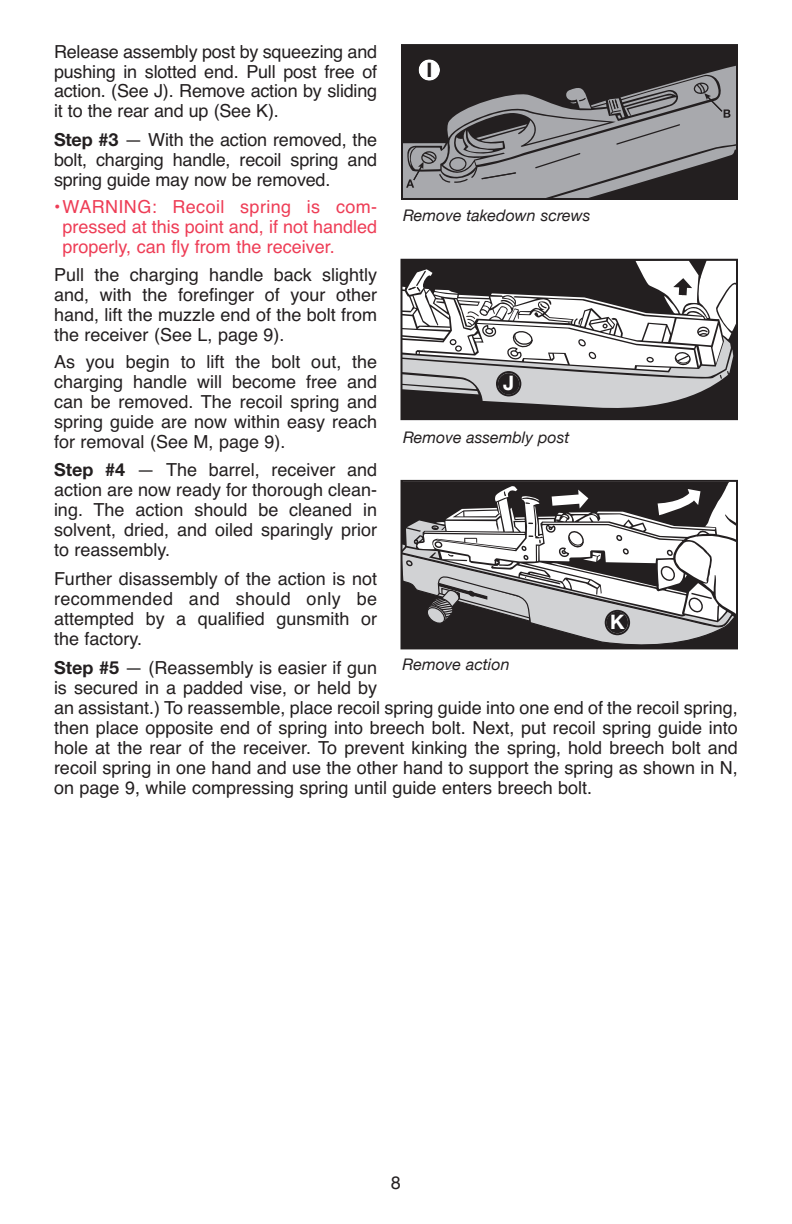
<style>
.page{position:relative;width:792px;height:1224px;background:#fff}
.page>*{position:absolute;margin:0;border:0;box-sizing:border-box;transform-origin:0 0}
.t1{font:700 20px "Helvetica Neue";color:#fff}
.t2{font:700 20px "Helvetica Neue";color:#231f20}
.t3{font:18px/20px "Helvetica";color:#231f20;text-align:justify}
.t4{font:18px/20px "Helvetica";color:#ee3d56;text-align:justify}
.t5{font:18px "Helvetica Neue";color:#231f20}
.t6{font:italic 16px "Helvetica Neue";color:#231f20}
.s1{font-family:"Helvetica Neue";font-weight:700}
</style>
<div class="page">
<div style="left:403px;top:49px;width:333px;height:149px;background:#231f20"></div>
<div style="left:401px;top:44px;width:337px;height:156px;border:2px solid #231f20"></div>
<svg style="left:405px;top:57px;width:331px;height:141px"></svg>
<div style="left:402px;top:261px;width:334px;height:157px;background:#231f20"></div>
<div style="left:400px;top:259px;width:338px;height:161px;border:2px solid #231f20"></div>
<svg style="left:402px;top:261px;width:334px;height:151px"></svg>
<div style="left:400px;top:480px;width:338px;height:169px;border:2px solid #231f20"></div>
<svg style="left:402px;top:482px;width:334px;height:165px"></svg>
<p class="t3" style="left:54px;top:43px;width:325px">Release assembly post by squeezing and pushing in slotted end. Pull post free of action. (See J). Remove action by sliding it to the rear and up (See K).</p>
<p class="t3" style="left:54px;top:132px;width:325px"><span class="s1">Step #3</span> — With the action removed, the bolt, charging handle, recoil spring and spring guide may now be removed.</p>
<p class="t4" style="left:63px;top:199px;width:316px;text-indent:-9px">•WARNING: Recoil spring is com&shy;pressed at this point and, if not handled properly, can fly from the receiver.</p>
<p class="t3" style="left:54px;top:266px;width:325px">Pull the charging handle back slightly and, with the forefinger of your other hand, lift the muzzle end of the bolt from the receiver (See L, page 9).</p>
<p class="t3" style="left:54px;top:353px;width:325px">As you begin to lift the bolt out, the charging handle will become free and can be removed. The recoil spring and spring guide are now within easy reach for removal (See M, page 9).</p>
<p class="t3" style="left:54px;top:462px;width:325px"><span class="s1">Step #4</span> — The barrel, receiver and action are now ready for thorough clean&shy;ing. The action should be cleaned in solvent, dried, and oiled sparingly prior to reassembly.</p>
<p class="t3" style="left:54px;top:570px;width:325px">Further disassembly of the action is not recommended and should only be attempted by a qualified gunsmith or the factory.</p>
<p class="t3" style="left:54px;top:659px;width:685px;text-align:left"><span class="s1">Step #5</span> — (Reassembly is easier if gun<br>is secured in a padded vise, or held by<br>an assistant.) To reassemble, place recoil spring guide into one end of the recoil spring, then place opposite end of spring into breech bolt. Next, put recoil spring guide into hole at the rear of the receiver. To prevent kinking the spring, hold breech bolt and recoil spring in one hand and use the other hand to support the spring as shown in N, on page 9, while compressing spring until guide enters breech bolt.</p>
<p class="t2" style="left:426px;top:62px;width:7px">I</p>
<p class="t6" style="left:403px;top:206px;width:189px">Remove takedown screws</p>
<p class="t1" style="left:503px;top:376px;width:13px">J</p>
<p class="t6" style="left:403px;top:427px;width:168px">Remove assembly post</p>
<p class="t1" style="left:610px;top:615px;width:16px">K</p>
<p class="t6" style="left:402px;top:654px;width:109px">Remove action</p>
<p class="t5" style="left:391px;top:1172px;width:12px">8</p>
</div>
